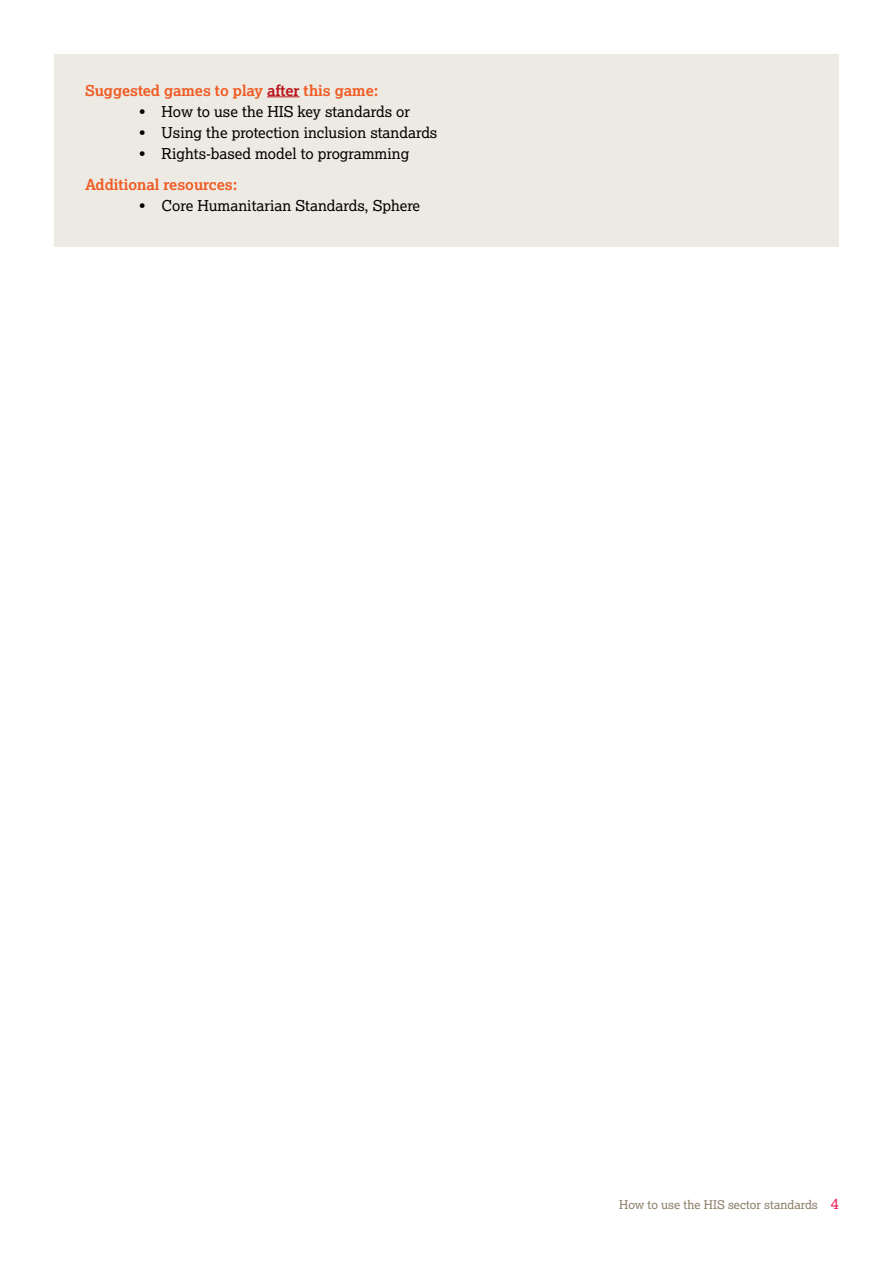
<style>
.page{position:relative;width:893px;height:1263px;background:#fff}
.page>*{position:absolute;margin:0;border:0;box-sizing:border-box;transform-origin:0 0}
.t1{font:15px "Lexia";color:#000}
.t2{font:700 15px "Lexia";color:#f15a22}
.t3{font:12px "Lexia";color:#8a7c66}
.s1{color:#ba141a}
.s2{font-size:15px;color:#ed1651}
</style>
<div class="page">
<div style="left:54px;top:54px;width:785px;height:193px;background:#edeae3"></div>
<hr style="left:267px;top:96px;width:33px;height:1px;background:#ba141a">
<p class="t2" style="left:85px;top:81px;width:295px">Suggested games to play <span class="s1">after</span> this game:</p>
<p class="t1" style="left:139px;top:102px;width:273px">• How to use the HIS key standards or</p>
<p class="t1" style="left:139px;top:123px;width:300px">• Using the protection inclusion standards</p>
<p class="t1" style="left:139px;top:144px;width:272px">• Rights-based model to programming</p>
<p class="t2" style="left:85px;top:175px;width:154px">Additional resources:</p>
<p class="t1" style="left:139px;top:196px;width:283px">• Core Humanitarian Standards, Sphere</p>
<p class="t3" style="left:619px;top:1197px;width:221px">How to use the HIS sector standards <span class="s2">4</span></p>
</div>
